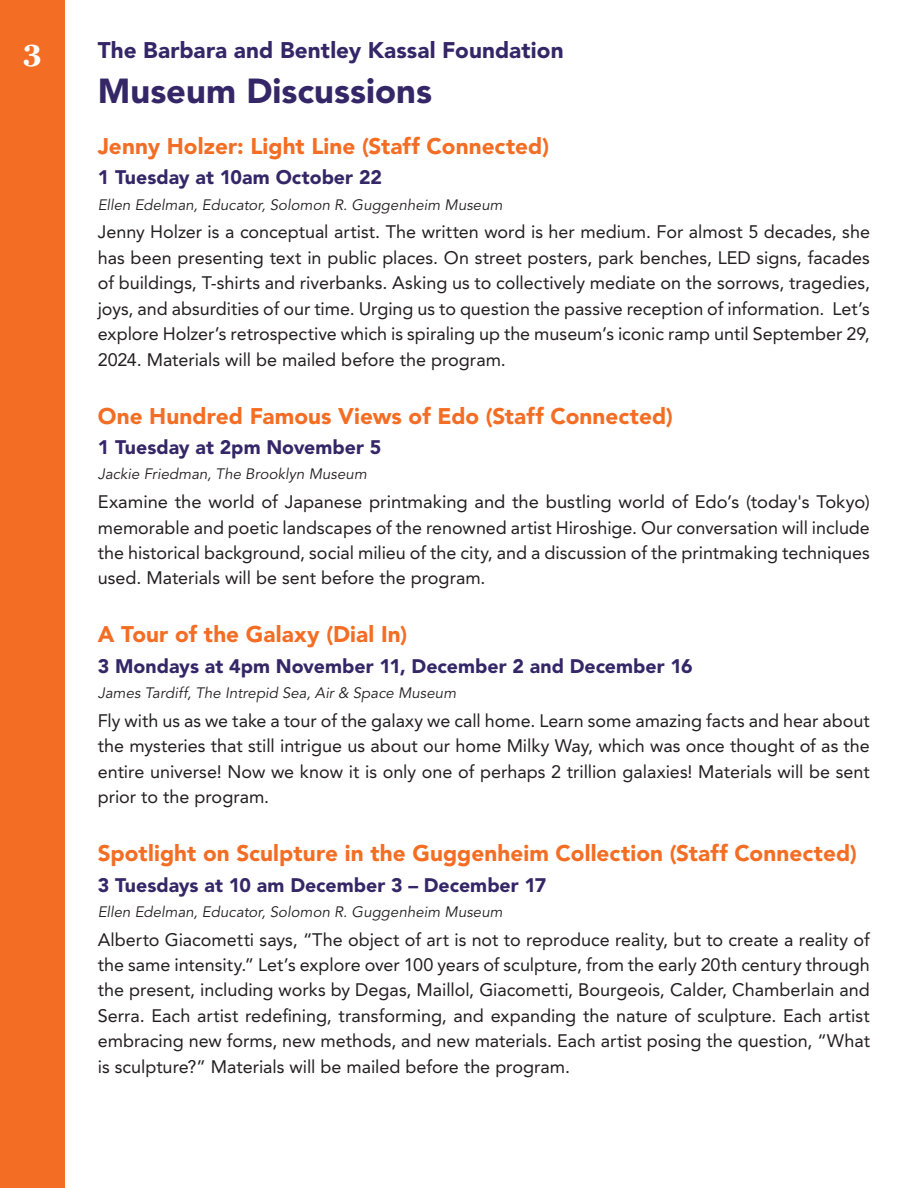
<style>
.page{position:relative;width:918px;height:1188px;background:#fff}
.page>*{position:absolute;margin:0;border:0;box-sizing:border-box;transform-origin:0 0}
.t1{font:900 34.5px "Avenir LT Pro";color:#352767}
.t2{font:700 30px "Georgia";color:#fff}
.t3{font:900 22.5px "Avenir LT Pro";letter-spacing:.005em;color:#f36e24}
.t4{font:900 22.5px "Avenir LT Pro";letter-spacing:.005em;color:#352767}
.t5{font:900 19.5px "Avenir LT Pro";color:#352767}
.t6{font:18px/25.5px "Avenir LT Pro";color:#231f20;text-align:justify}
.t7{font:italic 15px "Avenir LT Pro";letter-spacing:.005em;color:#231f20}
</style>
<div class="page">
<div style="left:0;top:0;width:65px;height:1188px;background:#f36e24"></div>
<h2 class="t2" style="left:23px;top:31px;width:20px">3</h2>
<p class="t4" style="left:98px;top:36px;width:467px">The Barbara and Bentley Kassal Foundation</p>
<h1 class="t1" style="left:98px;top:70px;width:336px">Museum Discussions</h1>
<p class="t3" style="left:98px;top:132px;width:453px">Jenny Holzer: Light Line (Staff Connected)</p>
<p class="t5" style="left:98px;top:166px;width:286px">1 Tuesday at 10am October 22</p>
<p class="t7" style="left:98px;top:195px;width:406px">Ellen Edelman, Educator, Solomon R. Guggenheim Museum</p>
<p class="t6" style="left:98px;top:219px;width:774px">Jenny Holzer is a conceptual artist. The written word is her medium. For almost 5 decades, she has been presenting text in public places. On street posters, park benches, LED signs, facades of buildings, T-shirts and riverbanks. Asking us to collectively mediate on the sorrows, tragedies, joys, and absurdities of our time. Urging us to question the passive reception of information. Let’s explore Holzer’s retrospective which is spiraling up the museum’s iconic ramp until September 29, 2024. Materials will be mailed before the program.</p>
<p class="t3" style="left:98px;top:402px;width:577px">One Hundred Famous Views of Edo (Staff Connected)</p>
<p class="t5" style="left:98px;top:436px;width:285px">1 Tuesday at 2pm November 5</p>
<p class="t7" style="left:98px;top:465px;width:271px">Jackie Friedman, The Brooklyn Museum</p>
<p class="t6" style="left:98px;top:489px;width:774px">Examine the world of Japanese printmaking and the bustling world of Edo’s (today's Tokyo) memorable and poetic landscapes of the renowned artist Hiroshige. Our conversation will include the historical background, social milieu of the city, and a discussion of the printmaking techniques used. Materials will be sent before the program.</p>
<p class="t3" style="left:98px;top:621px;width:311px">A Tour of the Galaxy (Dial In)</p>
<p class="t5" style="left:98px;top:654px;width:596px">3 Mondays at 4pm November 11, December 2 and December 16</p>
<p class="t7" style="left:98px;top:684px;width:360px">James Tardiff, The Intrepid Sea, Air &amp; Space Museum</p>
<p class="t6" style="left:98px;top:708px;width:774px">Fly with us as we take a tour of the galaxy we call home. Learn some amazing facts and hear about the mysteries that still intrigue us about our home Milky Way, which was once thought of as the entire universe! Now we know it is only one of perhaps 2 trillion galaxies! Materials will be sent prior to the program.</p>
<p class="t3" style="left:98px;top:840px;width:761px">Spotlight on Sculpture in the Guggenheim Collection (Staff Connected)</p>
<p class="t5" style="left:98px;top:873px;width:450px">3 Tuesdays at 10 am December 3 – December 17</p>
<p class="t7" style="left:98px;top:903px;width:406px">Ellen Edelman, Educator, Solomon R. Guggenheim Museum</p>
<p class="t6" style="left:98px;top:926px;width:774px">Alberto Giacometti says, “The object of art is not to reproduce reality, but to create a reality of the same intensity.” Let’s explore over 100 years of sculpture, from the early 20th century through the present, including works by Degas, Maillol, Giacometti, Bourgeois, Calder, Chamberlain and Serra. Each artist redefining, transforming, and expanding the nature of sculpture. Each artist embracing new forms, new methods, and new materials. Each artist posing the question, “What is sculpture?” Materials will be mailed before the program.</p>
</div>
